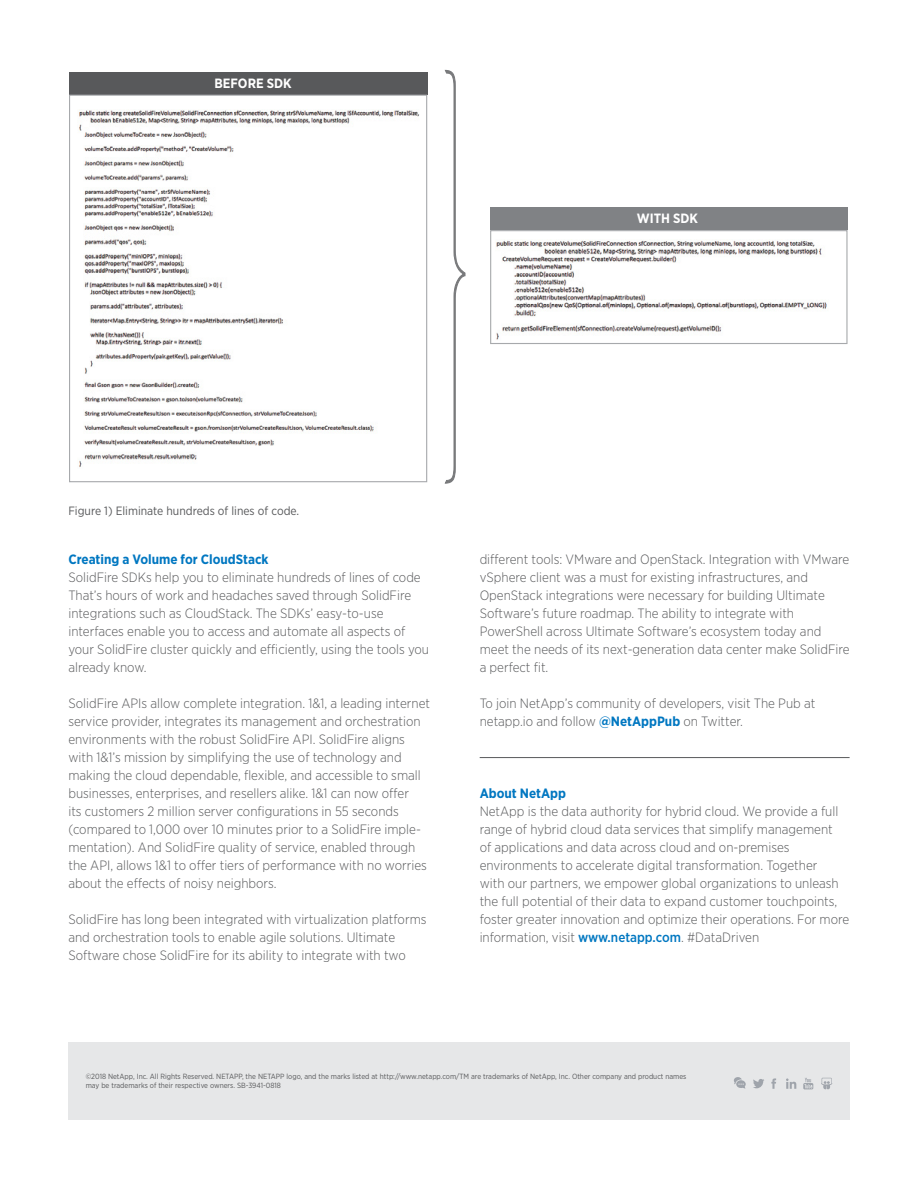
<style>
.page{position:relative;width:918px;height:1188px;background:#fff}
.page>*{position:absolute;margin:0;border:0;box-sizing:border-box;transform-origin:0 0}
.t1{font:300 13.5px/18px "Gotham Narrow";color:#58595b}
.t2{font:700 13.5px "Gotham Narrow";color:#0077c1}
.t3{font:700 13.5px "Gotham Narrow";color:#fff}
.t4{font:12px "Gotham Narrow";color:#58595b}
.t5{font:7.5px/9px "Gotham Narrow";color:#58595b}
.s1{font-weight:700;color:#0077c1}
.s2{font-weight:500;color:#0077c1}
</style>
<div class="page">
<div style="left:68px;top:1042px;width:782px;height:78px;background:#e6e7e8"></div>
<svg style="left:803px;top:1078px;width:10px;height:11px"></svg>
<svg style="left:771px;top:1078px;width:5px;height:11px"></svg>
<svg style="left:786px;top:1078px;width:10px;height:11px"></svg>
<svg style="left:753px;top:1079px;width:11px;height:9px"></svg>
<svg style="left:821px;top:1078px;width:12px;height:12px"></svg>
<svg style="left:734px;top:1077px;width:12px;height:12px"></svg>
<img style="left:79px;top:110px;width:341px;height:357px">
<img style="left:496px;top:239px;width:331px;height:101px">
<div style="left:490px;top:207px;width:357px;height:23px;background:#808285"></div>
<div style="left:69px;top:72px;width:358px;height:23px;background:#58595b"></div>
<div style="left:69px;top:95px;width:358px;height:387px;border:1px solid #a7a9ac"></div>
<svg style="left:445px;top:70px;width:20px;height:414px"></svg>
<div style="left:490px;top:230px;width:358px;height:114px;border:1px solid #a7a9ac"></div>
<hr style="left:480px;top:757px;width:370px;height:1px;background:#58595b">
<p class="t3" style="left:215px;top:74px;width:79px">BEFORE SDK</p>
<p class="t3" style="left:637px;top:210px;width:63px">WITH SDK</p>
<p class="t4" style="left:68px;top:503px;width:232px">Figure 1) Eliminate hundreds of lines of code.</p>
<p class="t2" style="left:68px;top:551px;width:202px">Creating a Volume for CloudStack</p>
<p class="t1" style="left:68px;top:568px;width:362px">SolidFire SDKs help you to eliminate hundreds of lines of code That’s hours of work and headaches saved through SolidFire integrations such as CloudStack. The SDKs’ easy-to-use interfaces enable you to access and automate all aspects of your SolidFire cluster quickly and efficiently, using the tools you already know.</p>
<p class="t1" style="left:68px;top:694px;width:363px">SolidFire APIs allow complete integration. 1&amp;1, a leading internet service provider, integrates its management and orchestration environments with the robust SolidFire API. SolidFire aligns with 1&amp;1’s mission by simplifying the use of technology and making the cloud dependable, flexible, and accessible to small businesses, enterprises, and resellers alike. 1&amp;1 can now offer<br>its customers 2 million server configurations in 55 seconds (compared to 1,000 over 10 minutes prior to a SolidFire imple&shy;mentation). And SolidFire quality of service, enabled through the API, allows 1&amp;1 to offer tiers of performance with no worries about the effects of noisy neighbors.</p>
<p class="t1" style="left:68px;top:910px;width:360px">SolidFire has long been integrated with virtualization platforms and orchestration tools to enable agile solutions. Ultimate<br>Software chose SolidFire for its ability to integrate with two</p>
<p class="t1" style="left:480px;top:550px;width:371px">different tools: VMware and OpenStack. Integration with VMware vSphere client was a must for existing infrastructures, and OpenStack integrations were necessary for building Ultimate Software’s future roadmap. The ability to integrate with PowerShell across Ultimate Software’s ecosystem today and meet the needs of its next-generation data center make SolidFire a perfect fit.</p>
<p class="t1" style="left:480px;top:694px;width:337px">To join NetApp’s community of developers, visit The Pub at netapp.io and follow <span class="s1">@NetAppPub</span> on Twitter.</p>
<p class="t2" style="left:480px;top:785px;width:88px">About NetApp</p>
<p class="t1" style="left:480px;top:802px;width:371px">NetApp is the data authority for hybrid cloud. We provide a full range of hybrid cloud data services that simplify management<br>of applications and data across cloud and on-premises environments to accelerate digital transformation. Together<br>with our partners, we empower global organizations to unleash the full potential of their data to expand customer touchpoints, foster greater innovation and optimize their operations. For more information, visit <span class="s2">www.netapp.com</span>. #DataDriven</p>
<p class="t5" style="left:86px;top:1072px;width:602px">©2018 NetApp, Inc. All Rights Reserved. NETAPP, the NETAPP logo, and the marks listed at http://www.netapp.com/TM are trademarks of NetApp, Inc. Other company and product names may be trademarks of their respective owners. SB-3941-0818</p>
</div>
